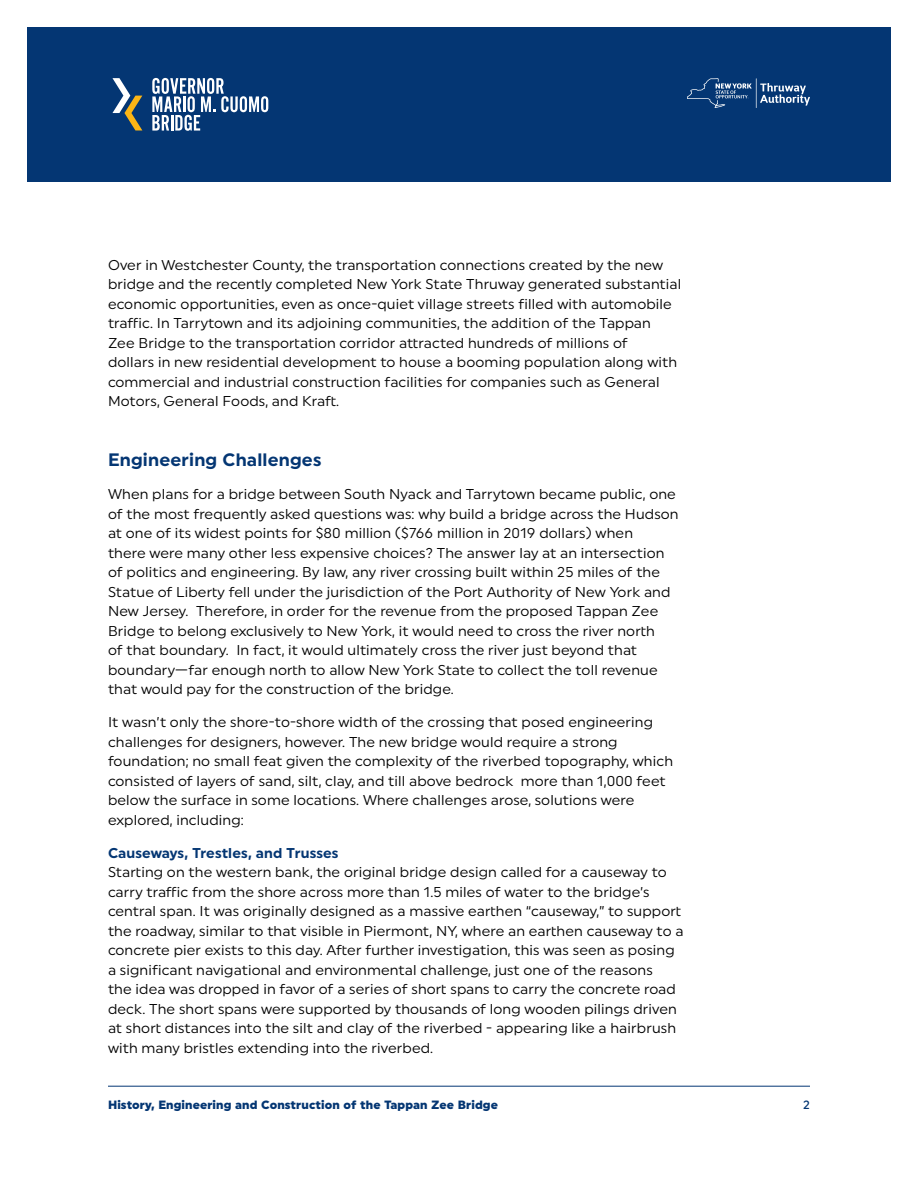
<style>
.page{position:relative;width:918px;height:1188px;background:#fff}
.page>*{position:absolute;margin:0;border:0;box-sizing:border-box;transform-origin:0 0}
.t1{font:700 18px "Uniform";letter-spacing:.01em;color:#043673}
.t2{font:14.25px/19.5px "Uniform";letter-spacing:.01em;color:#000}
.t3{font:700 14.25px "Uniform";letter-spacing:.01em;color:#043673}
.t4{font:900 12px "Uniform";letter-spacing:.01em;color:#043673}
.t5{font:500 12px "Uniform";color:#043673}
</style>
<div class="page">
<div style="left:27px;top:27px;width:864px;height:154px;background:#043673"></div>
<hr style="left:108px;top:1086px;width:702px;height:1px;background:#043673">
<svg style="left:152px;top:78px;width:116px;height:53px"></svg>
<svg style="left:112px;top:78px;width:30px;height:52px"></svg>
<svg style="left:687px;top:78px;width:123px;height:30px"></svg>
<p class="t2" style="left:108px;top:255px;width:575px">Over in Westchester County, the transportation connections created by the new bridge and the recently completed New York State Thruway generated substantial economic opportunities, even as once-quiet village streets filled with automobile traffic. In Tarrytown and its adjoining communities, the addition of the Tappan<br>Zee Bridge to the transportation corridor attracted hundreds of millions of<br>dollars in new residential development to house a booming population along with commercial and industrial construction facilities for companies such as General Motors, General Foods, and Kraft.</p>
<p class="t1" style="left:108px;top:449px;width:215px">Engineering Challenges</p>
<p class="t2" style="left:108px;top:484px;width:572px">When plans for a bridge between South Nyack and Tarrytown became public, one of the most frequently asked questions was: why build a bridge across the Hudson at one of its widest points for $80 million ($766 million in 2019 dollars) when<br>there were many other less expensive choices? The answer lay at an intersection of politics and engineering. By law, any river crossing built within 25 miles of the Statue of Liberty fell under the jurisdiction of the Port Authority of New York and New Jersey. Therefore, in order for the revenue from the proposed Tappan Zee Bridge to belong exclusively to New York, it would need to cross the river north<br>of that boundary. In fact, it would ultimately cross the river just beyond that boundary—far enough north to allow New York State to collect the toll revenue that would pay for the construction of the bridge.</p>
<p class="t2" style="left:108px;top:712px;width:567px">It wasn’t only the shore-to-shore width of the crossing that posed engineering challenges for designers, however. The new bridge would require a strong foundation; no small feat given the complexity of the riverbed topography, which consisted of layers of sand, silt, clay, and till above bedrock more than 1,000 feet below the surface in some locations. Where challenges arose, solutions were explored, including:</p>
<p class="t3" style="left:108px;top:844px;width:232px">Causeways, Trestles, and Trusses</p>
<p class="t2" style="left:108px;top:862px;width:577px">Starting on the western bank, the original bridge design called for a causeway to carry traffic from the shore across more than 1.5 miles of water to the bridge’s central span. It was originally designed as a massive earthen “causeway,” to support the roadway, similar to that visible in Piermont, NY, where an earthen causeway to a concrete pier exists to this day. After further investigation, this was seen as posing a significant navigational and environmental challenge, just one of the reasons<br>the idea was dropped in favor of a series of short spans to carry the concrete road deck. The short spans were supported by thousands of long wooden pilings driven at short distances into the silt and clay of the riverbed - appearing like a hairbrush with many bristles extending into the riverbed.</p>
<p class="t4" style="left:108px;top:1098px;width:392px">History, Engineering and Construction of the Tappan Zee Bridge</p>
<p class="t5" style="left:803px;top:1098px;width:8px">2</p>
</div>
